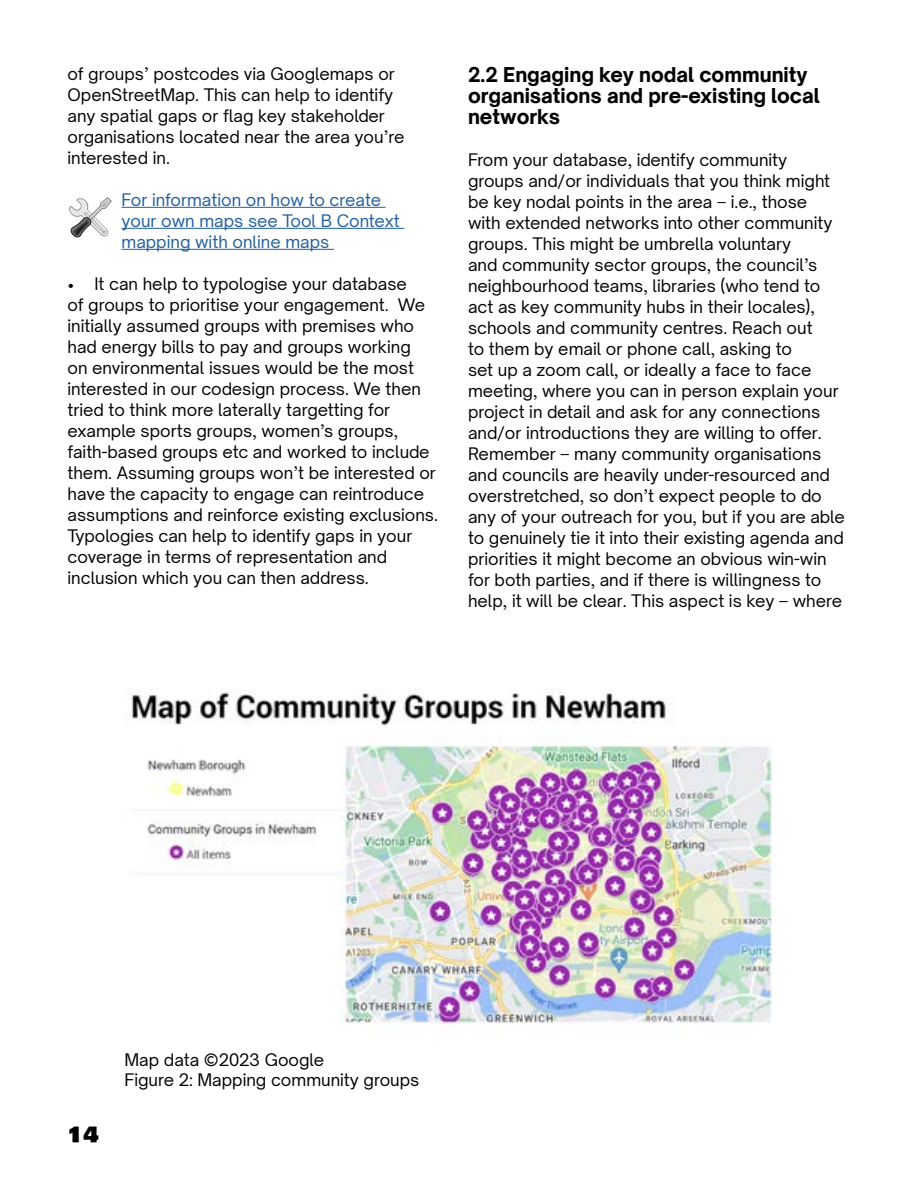
<style>
.page{position:relative;width:918px;height:1188px;background:#fff}
.page>*{position:absolute;margin:0;border:0;box-sizing:border-box;transform-origin:0 0}
.t1{font:21px "Bowlby One SC";color:#000}
.t2{font:800 19.5px/21px "Open Sauce Sans";color:#000}
.t3{font:16.5px/21px "Open Sauce Sans";color:#000}
.t4{font:16.5px/21px "Open Sauce Sans";color:#215e9e}
</style>
<div class="page">
<hr style="left:122px;top:207px;width:264px;height:1px;background:#215e9e">
<hr style="left:122px;top:228px;width:282px;height:1px;background:#215e9e">
<hr style="left:122px;top:249px;width:212px;height:1px;background:#215e9e">
<img style="left:130px;top:688px;width:642px;height:336px">
<svg style="left:69px;top:197px;width:43px;height:40px"></svg>
<p class="t3" style="left:68px;top:63px;width:338px">of groups’ postcodes via Googlemaps or OpenStreetMap. This can help to identify any spatial gaps or flag key stakeholder organisations located near the area you’re interested in.</p>
<p class="t4" style="left:122px;top:189px;width:280px">For information on how to create your own maps see Tool B Context mapping with online maps</p>
<p class="t3" style="left:68px;top:273px;width:372px">• It can help to typologise your database<br>of groups to prioritise your engagement. We initially assumed groups with premises who had energy bills to pay and groups working<br>on environmental issues would be the most interested in our codesign process. We then tried to think more laterally targetting for example sports groups, women’s groups, faith-based groups etc and worked to include them. Assuming groups won’t be interested or have the capacity to engage can reintroduce assumptions and reinforce existing exclusions.<br>Typologies can help to identify gaps in your coverage in terms of representation and inclusion which you can then address.</p>
<p class="t2" style="left:468px;top:64px;width:353px">2.2 Engaging key nodal community organisations and pre-existing local networks</p>
<p class="t3" style="left:468px;top:149px;width:378px">From your database, identify community groups and/or individuals that you think might be key nodal points in the area – i.e., those<br>with extended networks into other community groups. This might be umbrella voluntary<br>and community sector groups, the council’s neighbourhood teams, libraries (who tend to act as key community hubs in their locales), schools and community centres. Reach out<br>to them by email or phone call, asking to<br>set up a zoom call, or ideally a face to face meeting, where you can in person explain your project in detail and ask for any connections and/or introductions they are willing to offer.<br>Remember – many community organisations and councils are heavily under-resourced and overstretched, so don’t expect people to do any of your outreach for you, but if you are able to genuinely tie it into their existing agenda and priorities it might become an obvious win-win for both parties, and if there is willingness to help, it will be clear. This aspect is key – where</p>
<p class="t1" style="left:68px;top:1119px;width:32px">14</p>
<p class="t3" style="left:124px;top:1050px;width:296px;line-height:19.8px">Map data ©2023 Google<br>Figure 2: Mapping community groups</p>
</div>
